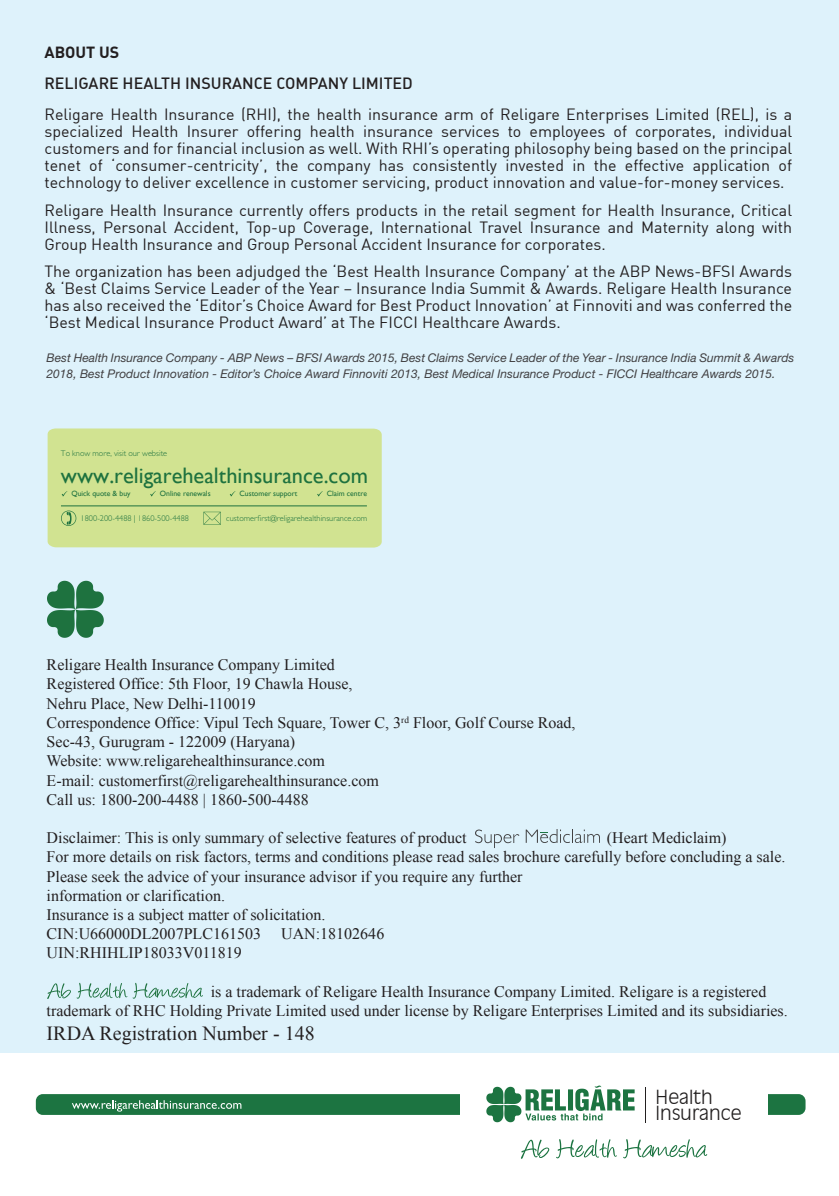
<style>
.page{position:relative;width:839px;height:1196px;background:#fff}
.page>*{position:absolute;margin:0;border:0;box-sizing:border-box;transform-origin:0 0}
.t1{font:22.4px "Gill Sans";color:#1e723f}
.t2{font:20px "Times New Roman";color:#231f20}
.t3{font:300 19px/16.8px "Incised 901 Greek BT";color:#221f1f}
.t4{font:16px/17px "DIN";color:#231f20;text-align:justify}
.t5{font:16px/19.2px "Times New Roman";color:#231f20}
.t6{font:16px "DIN Medium Alternate";color:#231f20}
.t7{font:700 16px "DIN";color:#231f20}
.t8{font:italic 12px/16px "Helvetica Neue";color:#414042}
.t9{font:300 8.4px "Gill Sans MT Pro";color:#1e723f}
.t10{font:7.6px "Gill Sans";color:#1e723f}
</style>
<div class="page">
<div style="left:0;top:0;width:838px;height:1052px;background:#def2fb"></div>
<div style="left:47px;top:428px;width:335px;height:119px;background:#d1e391"></div>
<hr style="left:61px;top:505px;width:306px;height:1px;background:#1e723f">
<svg style="left:47px;top:580px;width:57px;height:57px;background:#549674"></svg>
<svg style="left:47px;top:983px;width:24px;height:15px"></svg>
<svg style="left:77px;top:982px;width:50px;height:16px"></svg>
<svg style="left:133px;top:982px;width:70px;height:16px"></svg>
<div style="left:36px;top:1093px;width:769px;height:21px;background:#1c7441;border-radius:7px"></div>
<div style="left:459px;top:1079px;width:307px;height:64px;background:#fff"></div>
<svg style="left:521px;top:1139px;width:28px;height:19px"></svg>
<svg style="left:556px;top:1139px;width:60px;height:19px"></svg>
<svg style="left:623px;top:1139px;width:83px;height:19px"></svg>
<svg style="left:486px;top:1085px;width:148px;height:37px"></svg>
<hr style="left:645px;top:1086px;width:1px;height:35px;background:#221f1f">
<svg style="left:72px;top:1100px;width:169px;height:11px"></svg>
<svg style="left:475px;top:829px;width:44px;height:18px"></svg>
<svg style="left:525px;top:828px;width:74px;height:14px"></svg>
<p class="t7" style="left:44px;top:42px;width:76px">ABOUT US</p>
<p class="t6" style="left:44px;top:73px;width:370px">RELIGARE HEALTH INSURANCE COMPANY LIMITED</p>
<p class="t4" style="left:44px;top:105px;width:748px">Religare Health Insurance (RHI), the health insurance arm of Religare Enterprises Limited (REL), is a specialized Health Insurer offering health insurance services to employees of corporates, individual customers and for financial inclusion as well. With RHI’s operating philosophy being based on the principal tenet of ‘consumer-centricity’, the company has consistently invested in the effective application of technology to deliver excellence in customer servicing, product innovation and value-for-money services.</p>
<p class="t4" style="left:44px;top:201px;width:748px">Religare Health Insurance currently offers products in the retail segment for Health Insurance, Critical Illness, Personal Accident, Top-up Coverage, International Travel Insurance and Maternity along with Group Health Insurance and Group Personal Accident Insurance for corporates.</p>
<p class="t4" style="left:44px;top:263px;width:748px">The organization has been adjudged the ‘Best Health Insurance Company’ at the ABP News-BFSI Awards &amp; ‘Best Claims Service Leader of the Year – Insurance India Summit &amp; Awards. Religare Health Insurance has also received the ‘Editor’s Choice Award for Best Product Innovation’ at Finnoviti and was conferred the ‘Best Medical Insurance Product Award’ at The FICCI Healthcare Awards.</p>
<p class="t8" style="left:47px;top:349px;width:748px">Best Health Insurance Company - ABP News – BFSI Awards 2015, Best Claims Service Leader of the Year - Insurance India Summit &amp; Awards<br>2018, Best Product Innovation - Editor’s Choice Award Finnoviti 2013, Best Medical Insurance Product - FICCI Healthcare Awards 2015.</p>
<p class="t9" style="left:61px;top:448px;width:108px">To know more, visit our website</p>
<h1 class="t1" style="left:61px;top:462px;width:308px">www.religarehealthinsurance.com</h1>
<p class="t10" style="left:71px;top:489px;width:61px">Quick quote &amp; buy</p>
<p class="t10" style="left:160px;top:489px;width:52px">Online renewals</p>
<p class="t10" style="left:239px;top:489px;width:59px">Customer support</p>
<p class="t10" style="left:327px;top:489px;width:42px">Claim centre</p>
<p class="t9" style="left:81px;top:513px;width:110px">1800-200-4488 | 1860-500-4488</p>
<p class="t9" style="left:226px;top:512px;width:143px">customerfirst@religarehealthinsurance.com</p>
<p class="t5" style="left:47px;top:655px;width:530px">Religare Health Insurance Company Limited<br>Registered Office: 5th Floor, 19 Chawla House,<br>Nehru Place, New Delhi-110019<br>Correspondence Office: Vipul Tech Square, Tower C, 3<sup>rd</sup> Floor, Golf Course Road, Sec-43, Gurugram - 122009 (Haryana)<br>Website: www.religarehealthinsurance.com<br>E-mail: customerfirst@religarehealthinsurance.com<br>Call us: 1800-200-4488 | 1860-500-4488</p>
<p class="t5" style="left:47px;top:827px;width:421px">Disclaimer: This is only summary of selective features of product</p>
<p class="t5" style="left:47px;top:827px;width:740px;text-indent:560px">(Heart Mediclaim)<br>For more details on risk factors, terms and conditions please read sales brochure carefully before concluding a sale.<br>Please seek the advice of your insurance advisor if you require any further<br>information or clarification.<br>Insurance is a subject matter of solicitation.<br>CIN:U66000DL2007PLC161503</p>
<p class="t5" style="left:281px;top:923px;width:105px">UAN:18102646</p>
<p class="t5" style="left:47px;top:943px;width:196px">UIN:RHIHLIP18033V011819</p>
<p class="t5" style="left:47px;top:981px;width:742px;text-indent:164px">is a trademark of Religare Health Insurance Company Limited. Religare is a registered trademark of RHC Holding Private Limited used under license by Religare Enterprises Limited and its subsidiaries.</p>
<p class="t2" style="left:47px;top:1019px;width:269px">IRDA Registration Number - 148</p>
<p class="t3" style="left:655px;top:1088px;width:88px">Health<br>Insurance</p>
</div>
